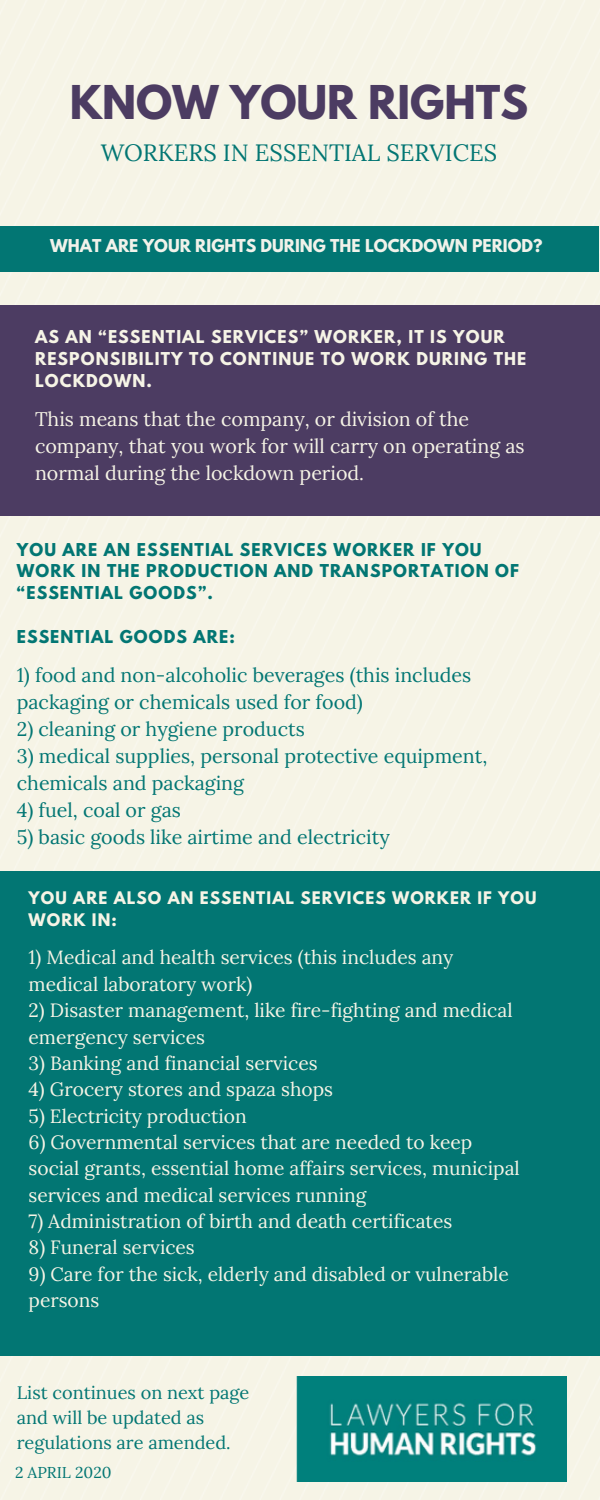
<style>
.page{position:relative;width:600px;height:1500px;background:#f6f4e6}
.page>*{position:absolute;margin:0;border:0;box-sizing:border-box;transform-origin:0 0}
.t1{font:700 41.3px "League Spartan";color:#4c3c62}
.t2{font:23.6px "Lora";color:#027673}
.t3{font:19.7px/27px "Lora";color:#027673}
.t4{font:19.7px/27px "Lora";color:#f6f4e6}
.t5{font:19.2px/26.4px "Lora";color:#f6f4e6}
.t6{font:18.1px/24.9px "Lora";color:#027673}
.t7{font:700 15.7px/21.8px "League Spartan";letter-spacing:.07em;color:#027673}
.t8{font:700 15.7px/21.8px "League Spartan";letter-spacing:.07em;color:#f6f4e6}
.t9{font:700 15.7px "League Spartan";color:#f1f2ea}
.t10{font:15.7px "Lora";color:#027673}
.t11{font:700 15.4px/21.2px "League Spartan";letter-spacing:.07em;color:#f6f4e6}
</style>
<div class="page">
<div style="left:0;top:306px;width:600px;height:210px;background:#4c3c62"></div>
<div style="left:0;top:226px;width:599px;height:46px;background:#027673"></div>
<div style="left:0;top:946px;width:600px;height:217px;background:#027673"></div>
<div style="left:0;top:1137px;width:600px;height:219px;background:#027673"></div>
<div style="left:0;top:871px;width:600px;height:217px;background:#027673"></div>
<img style="left:296px;top:1376px;width:270px;height:105px">
<h1 class="t1" style="left:70px;top:81px;width:460px">KNOW YOUR RIGHTS</h1>
<p class="t2" style="left:101px;top:138px;width:398px">WORKERS IN ESSENTIAL SERVICES</p>
<p class="t9" style="left:50px;top:238px;width:494px">WHAT ARE YOUR RIGHTS DURING THE LOCKDOWN PERIOD?</p>
<p class="t8" style="left:35px;top:328px;width:493px">AS AN “ESSENTIAL SERVICES” WORKER, IT IS YOUR<br>RESPONSIBILITY TO CONTINUE TO WORK DURING THE<br>LOCKDOWN.</p>
<p class="t4" style="left:35px;top:406px;width:491px">This means that the company, or division of the company, that you work for will carry on operating as normal during the lockdown period.</p>
<p class="t7" style="left:17px;top:540px;width:504px">YOU ARE AN ESSENTIAL SERVICES WORKER IF YOU<br>WORK IN THE PRODUCTION AND TRANSPORTATION OF “ESSENTIAL GOODS”.</p>
<p class="t7" style="left:17px;top:627px;width:220px">ESSENTIAL GOODS ARE:</p>
<p class="t3" style="left:17px;top:662px;width:456px">1) food and non-alcoholic beverages (this includes packaging or chemicals used for food)</p>
<p class="t3" style="left:17px;top:716px;width:290px">2) cleaning or hygiene products</p>
<p class="t3" style="left:17px;top:743px;width:472px">3) medical supplies, personal protective equipment, chemicals and packaging</p>
<p class="t3" style="left:17px;top:797px;width:166px">4) fuel, coal or gas</p>
<p class="t3" style="left:17px;top:824px;width:374px">5) basic goods like airtime and electricity</p>
<p class="t11" style="left:29px;top:890px;width:509px">YOU ARE ALSO AN ESSENTIAL SERVICES WORKER IF YOU<br>WORK IN:</p>
<p class="t5" style="left:29px;top:944px;width:426px">1) Medical and health services (this includes any medical laboratory work)</p>
<p class="t5" style="left:29px;top:997px;width:485px">2) Disaster management, like fire-fighting and medical emergency services</p>
<p class="t5" style="left:29px;top:1050px;width:291px">3) Banking and financial services</p>
<p class="t5" style="left:29px;top:1076px;width:306px">4) Grocery stores and spaza shops</p>
<p class="t5" style="left:29px;top:1102px;width:220px">5) Electricity production</p>
<p class="t5" style="left:29px;top:1129px;width:493px">6) Governmental services that are needed to keep social grants, essential home affairs services, municipal services and medical services running</p>
<p class="t5" style="left:29px;top:1208px;width:425px">7) Administration of birth and death certificates</p>
<p class="t5" style="left:29px;top:1234px;width:168px">8) Funeral services</p>
<p class="t5" style="left:29px;top:1261px;width:482px">9) Care for the sick, elderly and disabled or vulnerable persons</p>
<p class="t6" style="left:17px;top:1380px;width:234px">List continues on next page and will be updated as regulations are amended.</p>
<p class="t10" style="left:15px;top:1462px;width:98px">2 APRIL 2020</p>
</div>
